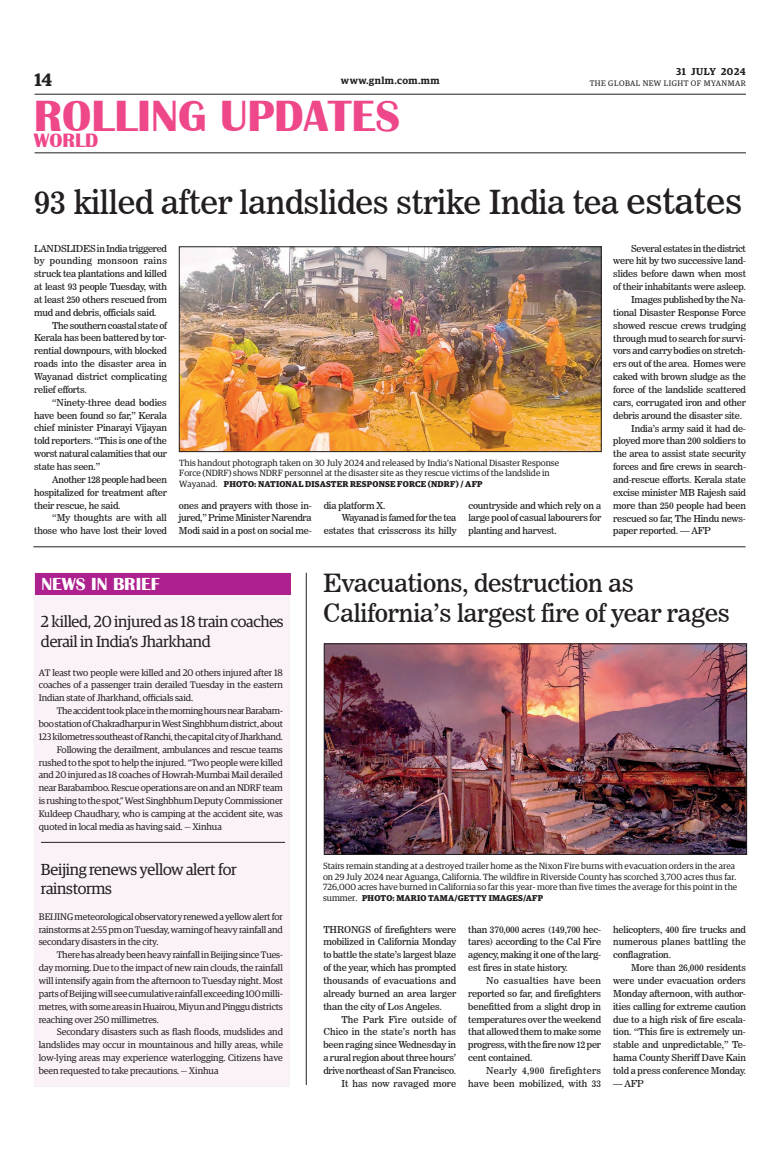
<style>
.page{position:relative;width:773px;height:1152px;background:#fff}
.page>*{position:absolute;margin:0;border:0;box-sizing:border-box;transform-origin:0 0}
.t1{font:700 45px "Britannic";color:#ef488a}
._2_Clm_Head{font:33px "News 706 BT Roman C";letter-spacing:-.01em;color:#231f20}
._2_Clm_Head-2{font:25px/30px "News 706 BT Roman C";letter-spacing:-.01em;color:#231f20}
.t2{font:700 20px "Britannic";color:#ef488a}
.t3{font:700 18px "Britannic";color:#fff}
.t4{font:600 18px "Guardian Egyp";color:#231f20}
.Brief_Head{font:16px/19.2px "Guardian Egyp";letter-spacing:-.02em;color:#231f20}
.t5{font:600 10px "Guardian Egyp";letter-spacing:.05em;color:#231f20}
._2nd_Body{font:9.5px/12.9px "News 706 BT Roman C";letter-spacing:-.02em;color:#231f20;text-align:justify}
.Brief_2nd_Body{font:9.5px/12.9px "Guardian Egyp";letter-spacing:-.01em;color:#231f20;text-align:justify}
.Normal_Para{font:9.5px/12.9px "News 706 BT Roman C";letter-spacing:-.02em;color:#231f20;text-align:justify}
.Brief_Body{font:9.5px/12.9px "Guardian Egyp";letter-spacing:-.01em;color:#231f20;text-align:justify}
._2nd_Body-2{font:9.5px/12.9px "News 706 BT Roman C";letter-spacing:.02em;color:#231f20;text-align:right}
._2nd_Body-3{font:9.5px "News 706 BT Roman C";letter-spacing:.01em;color:#231f20}
.t6{font:9px/10.8px "Guardian Egyp";color:#231f20}
.t7{font:700 8.5px "Guardian Egyp";letter-spacing:.02em;color:#231f20}
.t8{font:8px "Guardian Egyp";letter-spacing:.06em;color:#231f20}
.s1{font-size:35.8px}
.s2{font-weight:400;font-size:9px}
</style>
<div class="page">
<hr style="left:35px;top:94px;width:711px;height:1px;background:#231f20">
<hr style="left:35px;top:152px;width:711px;height:1px;background:#231f20">
<img style="left:326px;top:646px;width:418px;height:207px">
<div style="left:324px;top:644px;width:422px;height:211px;border:1px solid #231f20"></div>
<img style="left:181px;top:249px;width:418px;height:201px">
<div style="left:179px;top:247px;width:422px;height:205px;border:1px solid #231f20"></div>
<div style="left:34px;top:573px;width:255px;height:514px;background:#faf2f8"></div>
<div style="left:35px;top:574px;width:256px;height:21px;background:#ad208e"></div>
<hr style="left:41px;top:842px;width:244px;height:1px;background:#231f20">
<hr style="left:306px;top:573px;width:1px;height:512px;background:#231f20">
<hr style="left:33px;top:547px;width:712px;height:1px;background:#231f20">
<p class="t5" style="left:676px;top:64px;width:71px">31 JULY 2024</p>
<h3 class="t4" style="left:35px;top:67px;width:19px">14</h3>
<p class="t5" style="left:341px;top:73px;width:100px">www.gnlm.com.mm</p>
<p class="t8" style="left:589px;top:78px;width:158px">THE GLOBAL NEW LIGHT OF MYANMAR</p>
<h1 class="t1" style="left:34px;top:91px;width:368px">ROLLING UPDATES</h1>
<h3 class="t2" style="left:34px;top:129px;width:66px">WORLD</h3>
<p class="_2_Clm_Head" style="left:34px;top:183px;width:709px">93 killed after landslides strike India tea <span class="s1">estates</span></p>
<p class="Normal_Para" style="left:34px;top:242px;width:134px">LANDSLIDES in India triggered by pounding monsoon rains struck tea plantations and killed at least 93 people Tuesday, with at least 250 others rescued from mud and debris, officials said.</p>
<p class="_2nd_Body" style="left:34px;top:319px;width:134px;text-indent:18px">The southern coastal state of Kerala has been battered by tor&shy;rential downpours, with blocked roads into the disaster area in Wayanad district complicating relief efforts.</p>
<p class="_2nd_Body" style="left:34px;top:396px;width:134px;text-indent:18px">“Ninety-three dead bodies have been found so far,” Kerala chief minister Pinarayi Vijayan told reporters. “This is one of the worst natural calamities that our state has seen.”</p>
<p class="_2nd_Body" style="left:34px;top:473px;width:134px;text-indent:18px">Another 128 people had been hospitalized for treatment after their rescue, he said.</p>
<p class="_2nd_Body" style="left:34px;top:512px;width:134px;text-align:right">“My thoughts are with all those who have lost their loved</p>
<p class="t6" style="left:179px;top:457px;width:381px">This handout photograph taken on 30 July 2024 and released by India’s National Disaster Response<br>Force (NDRF) shows NDRF personnel at the disaster site as they rescue victims of the landslide in</p>
<p class="t7" style="left:179px;top:478px;width:305px"><span class="s2">Wayanad.</span> PHOTO: NATIONAL DISASTER RESPONSE FORCE (NDRF) / AFP</p>
<p class="_2nd_Body" style="left:179px;top:499px;width:134px">ones and prayers with those in&shy;jured,” Prime Minister Narendra Modi said in a post on social me-</p>
<p class="_2nd_Body" style="left:324px;top:499px;width:63px">dia platform X.</p>
<p class="_2nd_Body" style="left:324px;top:512px;width:134px;text-align:right">Wayanad is famed for the tea estates that crisscross its hilly</p>
<p class="_2nd_Body" style="left:468px;top:499px;width:134px">countryside and which rely on a large pool of casual labourers for planting and harvest.</p>
<p class="_2nd_Body" style="left:613px;top:242px;width:134px;text-indent:18px">Several estates in the district were hit by two successive land&shy;slides before dawn when most of their inhabitants were asleep.</p>
<p class="_2nd_Body" style="left:613px;top:293px;width:134px;text-indent:18px">Images published by the Na&shy;tional Disaster Response Force showed rescue crews trudging through mud to search for survi&shy;vors and carry bodies on stretch&shy;ers out of the area. Homes were caked with brown sludge as the force of the landslide scattered cars, corrugated iron and other debris around the disaster site.</p>
<p class="_2nd_Body" style="left:613px;top:422px;width:134px;text-indent:18px">India’s army said it had de&shy;ployed more than 200 soldiers to the area to assist state security forces and fire crews in search&shy;and-rescue efforts. Kerala state excise minister MB Rajesh said more than 250 people had been rescued so far, The Hindu news&shy;paper reported. — AFP</p>
<p class="t3" style="left:41px;top:574px;width:120px">NEWS IN BRIEF</p>
<p class="Brief_Head" style="left:41px;top:611px;width:244px">2 killed, 20 injured as 18 train coaches derail in India’s Jharkhand</p>
<p class="Brief_Body" style="left:39px;top:665px;width:246px">AT least two people were killed and 20 others injured after 18 coaches of a passenger train derailed Tuesday in the eastern Indian state of Jharkhand, officials said.</p>
<p class="Brief_2nd_Body" style="left:39px;top:704px;width:246px;text-indent:18px">The accident took place in the morning hours near Barabam&shy;boo station of Chakradharpur in West Singhbhum district, about 123 kilometres southeast of Ranchi, the capital city of Jharkhand.</p>
<p class="Brief_2nd_Body" style="left:39px;top:742px;width:246px;text-indent:18px">Following the derailment, ambulances and rescue teams rushed to the spot to help the injured. “Two people were killed and 20 injured as 18 coaches of Howrah-Mumbai Mail derailed near Barabamboo. Rescue operations are on and an NDRF team is rushing to the spot,” West Singhbhum Deputy Commissioner Kuldeep Chaudhary, who is camping at the accident site, was quoted in local media as having said. — Xinhua</p>
<p class="Brief_Head" style="left:41px;top:859px;width:197px">Beijing renews yellow alert for rainstorms</p>
<p class="Brief_Body" style="left:39px;top:909px;width:245px">BEIJING meteorological observatory renewed a yellow alert for rainstorms at 2:55 pm on Tuesday, warning of heavy rainfall and secondary disasters in the city.</p>
<p class="Brief_2nd_Body" style="left:39px;top:948px;width:246px;text-indent:18px">There has already been heavy rainfall in Beijing since Tues&shy;day morning. Due to the impact of new rain clouds, the rainfall will intensify again from the afternoon to Tuesday night. Most parts of Beijing will see cumulative rainfall exceeding 100 milli&shy;metres, with some areas in Huairou, Miyun and Pinggu districts reaching over 250 millimetres.</p>
<p class="Brief_2nd_Body" style="left:39px;top:1025px;width:246px;text-indent:18px">Secondary disasters such as flash floods, mudslides and landslides may occur in mountainous and hilly areas, while low-lying areas may experience waterlogging. Citizens have been requested to take precautions. — Xinhua</p>
<p class="_2_Clm_Head-2" style="left:323px;top:568px;width:408px">Evacuations, destruction as<br>California’s largest fire of year rages</p>
<p class="t6" style="left:323px;top:860px;width:416px">Stairs remain standing at a destroyed trailer home as the Nixon Fire burns with evacuation orders in the area on 29 July 2024 near Aguanga, California. The wildfire in Riverside County has scorched 3,700 acres thus far.<br>726,000 acres have burned in California so far this year- more than five times the average for this point in the</p>
<p class="t7" style="left:323px;top:892px;width:222px"><span class="s2">summer.</span> PHOTO: MARIO TAMA/GETTY IMAGES/AFP</p>
<p class="Normal_Para" style="left:323px;top:923px;width:134px">THRONGS of firefighters were mobilized in California Monday to battle the state’s largest blaze of the year, which has prompted thousands of evacuations and already burned an area larger than the city of Los Angeles.</p>
<p class="_2nd_Body" style="left:323px;top:1013px;width:134px;text-indent:18px">The Park Fire outside of Chico in the state’s north has been raging since Wednesday in a rural region about three hours’ drive northeast of San Francisco.</p>
<p class="_2nd_Body-3" style="left:341px;top:1078px;width:116px">It has now ravaged more</p>
<p class="_2nd_Body" style="left:468px;top:923px;width:134px">than 370,000 acres (149,700 hec&shy;tares) according to the Cal Fire agency, making it one of the larg&shy;est fires in state history.</p>
<p class="_2nd_Body" style="left:468px;top:974px;width:134px;text-indent:18px">No casualties have been reported so far, and firefighters benefitted from a slight drop in temperatures over the weekend that allowed them to make some progress, with the fire now 12 per cent contained.</p>
<p class="_2nd_Body-2" style="left:468px;top:1064px;width:134px">Nearly 4,900 firefighters have been mobilized, with 33</p>
<p class="_2nd_Body" style="left:613px;top:923px;width:134px">helicopters, 400 fire trucks and numerous planes battling the conflagration.</p>
<p class="_2nd_Body" style="left:613px;top:961px;width:134px;text-indent:18px">More than 26,000 residents were under evacuation orders Monday afternoon, with author&shy;ities calling for extreme caution due to a high risk of fire escala&shy;tion. “This fire is extremely un&shy;stable and unpredictable,” Te&shy;hama County Sheriff Dave Kain told a press conference Monday.</p>
<p class="_2nd_Body" style="left:613px;top:1077px;width:32px">— AFP</p>
</div>
